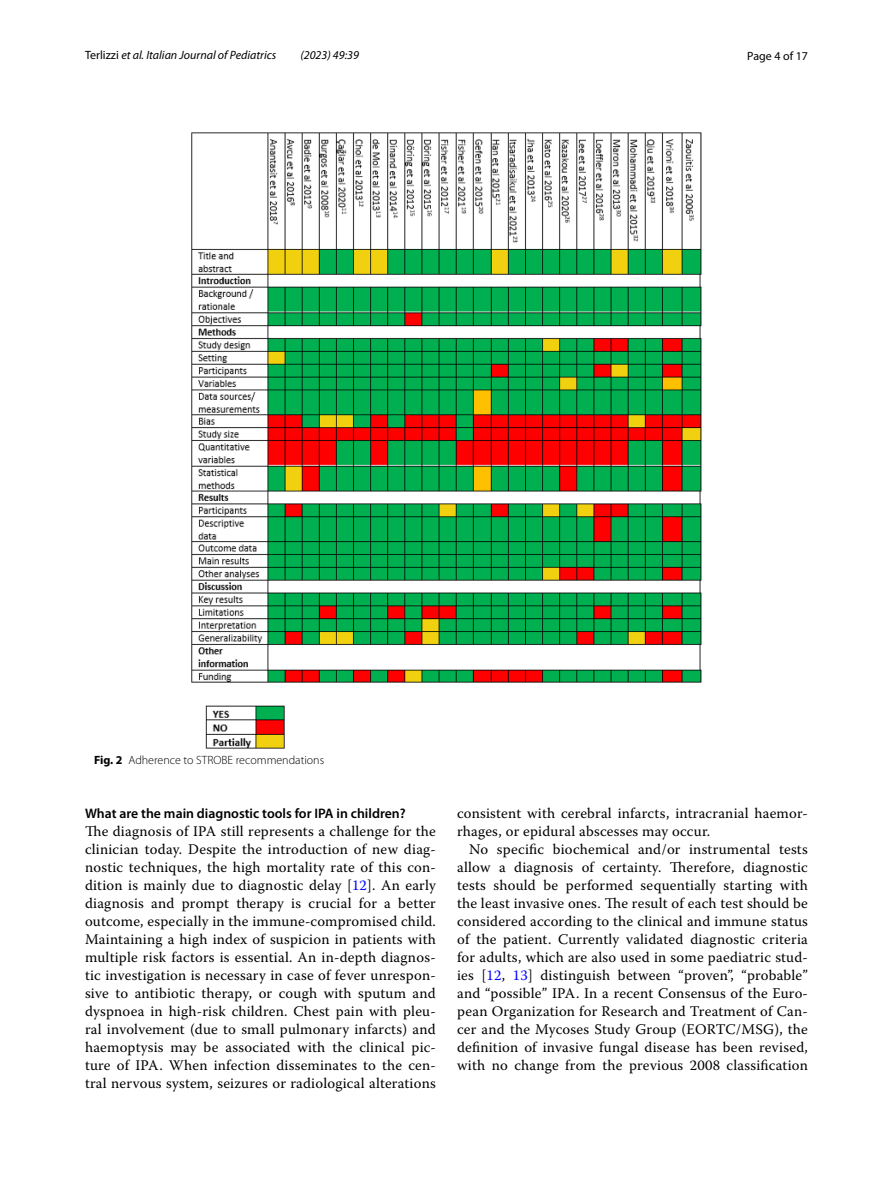
<style>
.page{position:relative;width:893px;height:1187px;background:#fff}
.page>*{position:absolute;margin:0;border:0;box-sizing:border-box;transform-origin:0 0}
.t1{font:14.7px/18px "Warnock Pro";letter-spacing:.015em;color:#000;text-align:justify}
.t2{font:600 13.8px "Myriad Pro";color:#000}
.t3{font:italic 12px "Myriad Pro";color:#000}
.t4{font:300 12px "Myriad Pro";color:#000}
.t5{font:12px "Myriad Pro";color:#000}
.s1{font-style:normal}
.s2{font-weight:700}
.s3{color:#00f}
</style>
<div class="page">
<img style="left:191px;top:133px;width:511px;height:615px">
<p class="t3" style="left:85px;top:48px;width:193px"><span class="s1">Terlizzi</span> et al. Italian Journal of Pediatrics</p>
<p class="t3" style="left:300px;top:48px;width:60px">(2023) 49:39</p>
<p class="t5" style="left:747px;top:48px;width:62px">Page 4 of 17</p>
<p class="t4" style="left:94px;top:753px;width:232px"><span class="s2">Fig. 2</span> Adherence to STROBE recommendations</p>
<p class="t2" style="left:85px;top:804px;width:322px">What are the main diagnostic tools for IPA in children?</p>
<p class="t1" style="left:85px;top:821px;width:352px">The diagnosis of IPA still represents a challenge for the clinician today. Despite the introduction of new diag&shy;nostic techniques, the high mortality rate of this con&shy;dition is mainly due to diagnostic delay [<span class="s3">12</span>]. An early diagnosis and prompt therapy is crucial for a better outcome, especially in the immune-compromised child.<br>Maintaining a high index of suspicion in patients with multiple risk factors is essential. An in-depth diagnos&shy;tic investigation is necessary in case of fever unrespon&shy;sive to antibiotic therapy, or cough with sputum and dyspnoea in high-risk children. Chest pain with pleu&shy;ral involvement (due to small pulmonary infarcts) and haemoptysis may be associated with the clinical pic&shy;ture of IPA. When infection disseminates to the cen&shy;tral nervous system, seizures or radiological alterations</p>
<p class="t1" style="left:457px;top:803px;width:352px">consistent with cerebral infarcts, intracranial haemor&shy;rhages, or epidural abscesses may occur.</p>
<p class="t1" style="left:457px;top:839px;width:352px;text-indent:12px">No specific biochemical and/or instrumental tests allow a diagnosis of certainty. Therefore, diagnostic tests should be performed sequentially starting with the least invasive ones. The result of each test should be considered according to the clinical and immune status of the patient. Currently validated diagnostic criteria for adults, which are also used in some paediatric stud&shy;ies [<span class="s3">12</span>, <span class="s3">13</span>] distinguish between “proven”, “probable” and “possible” IPA. In a recent Consensus of the Euro&shy;pean Organization for Research and Treatment of Can&shy;cer and the Mycoses Study Group (EORTC/MSG), the definition of invasive fungal disease has been revised, with no change from the previous 2008 classification</p>
</div>
